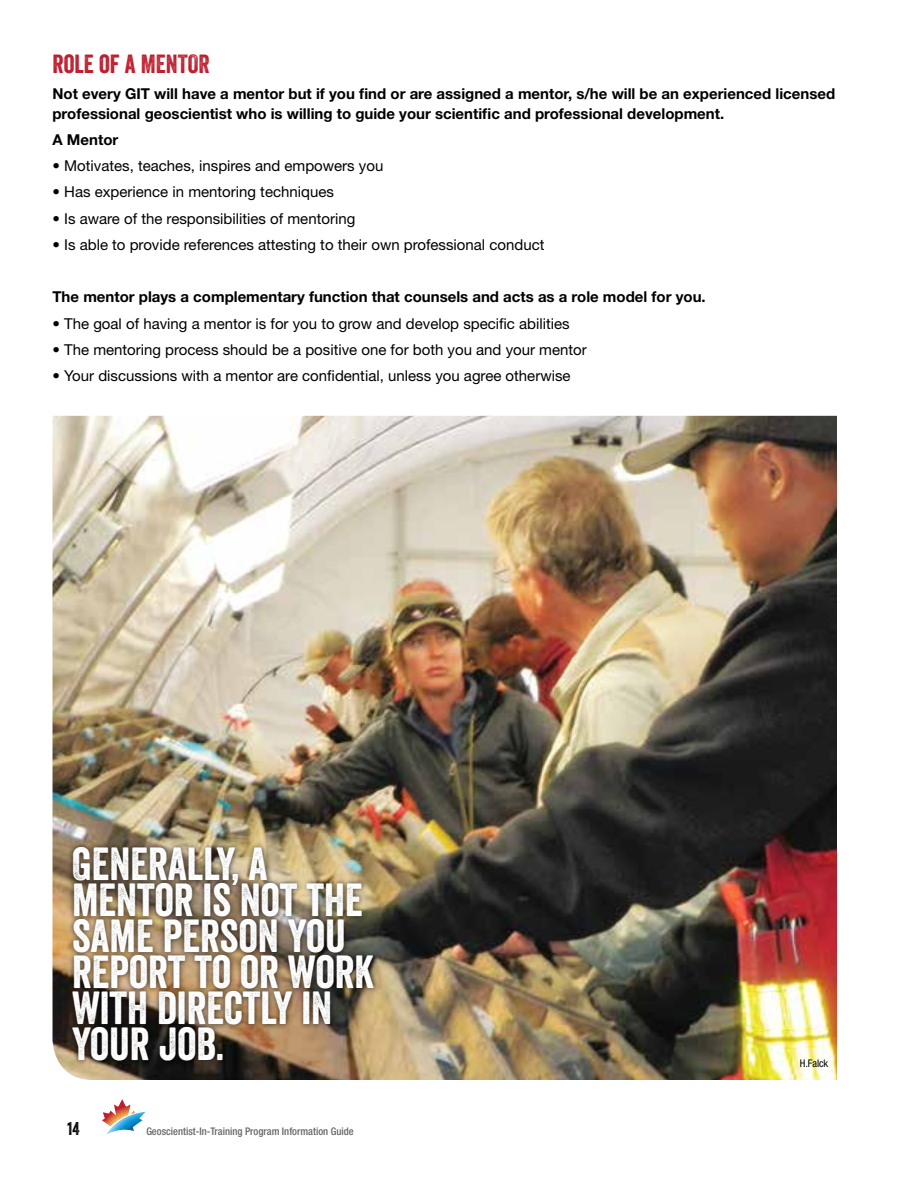
<style>
.page{position:relative;width:918px;height:1188px;background:#fff}
.page>*{position:absolute;margin:0;border:0;box-sizing:border-box;transform-origin:0 0}
.t1{font:45px/36px "Veneer";color:#fff}
.t2{font:25.5px "Veneer";color:#be1e2d}
.t3{font:18px "Veneer";color:#000}
.t4{font:15px "Helvetica Neue";color:#000}
.t5{font:700 15px/19.5px "Helvetica Neue";color:#000}
.t6{font:500 condensed 10.5px "Helvetica Neue";color:#636466}
.t7{font:condensed 10.5px "Helvetica Neue";color:#000}
</style>
<div class="page">
<svg style="left:102px;top:1099px;width:44px;height:35px"></svg>
<img style="left:52px;top:416px;width:785px;height:664px">
<div style="left:66px;top:841px;width:314px;height:225px;background:#000;opacity:.75"></div>
<h2 class="t2" style="left:52px;top:48px;width:159px">ROLE OF A MENTOR</h2>
<p class="t5" style="left:52px;top:84px;width:784px">Not every GIT will have a mentor but if you find or are assigned a mentor, s/he will be an experienced licensed professional geoscientist who is willing to guide your scientific and professional development.</p>
<p class="t5" style="left:52px;top:129px;width:67px">A Mentor</p>
<p class="t4" style="left:52px;top:157px;width:332px">• Motivates, teaches, inspires and empowers you</p>
<p class="t4" style="left:52px;top:183px;width:283px">• Has experience in mentoring techniques</p>
<p class="t4" style="left:52px;top:209px;width:304px">• Is aware of the responsibilities of mentoring</p>
<p class="t4" style="left:52px;top:236px;width:494px">• Is able to provide references attesting to their own professional conduct</p>
<p class="t5" style="left:52px;top:287px;width:655px">The mentor plays a complementary function that counsels and acts as a role model for you.</p>
<p class="t4" style="left:52px;top:314px;width:519px">• The goal of having a mentor is for you to grow and develop specific abilities</p>
<p class="t4" style="left:52px;top:341px;width:536px">• The mentoring process should be a positive one for both you and your mentor</p>
<p class="t4" style="left:52px;top:367px;width:520px">• Your discussions with a mentor are confidential, unless you agree otherwise</p>
<h1 class="t1" style="left:72px;top:845px;width:304px">GENERALLY, A<br>MENTOR IS NOT THE<br>SAME PERSON YOU<br>REPORT TO OR WORK<br>WITH DIRECTLY IN<br>YOUR JOB.</h1>
<p class="t3" style="left:68px;top:1118px;width:14px">14</p>
<p class="t6" style="left:146px;top:1125px;width:209px">Geoscientist-In-Training Program Information Guide</p>
<p class="t7" style="left:800px;top:1057px;width:30px">H.Falck</p>
</div>
